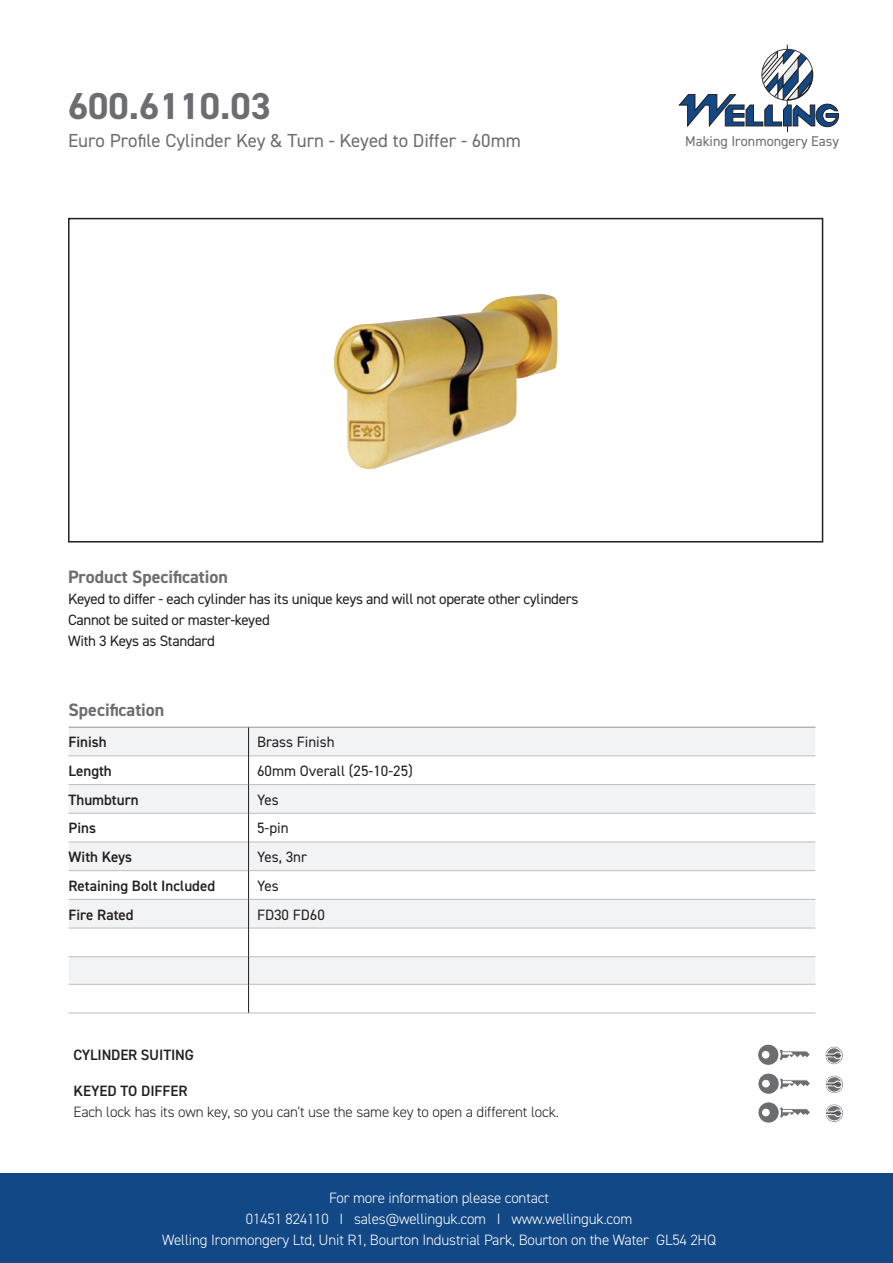
<style>
.page{position:relative;width:893px;height:1263px;background:#fff}
.page>*{position:absolute;margin:0;border:0;box-sizing:border-box;transform-origin:0 0}
.t1{font:700 37.5px "DIN2014";color:#6c6d70}
.t2{font:18.9px "DIN2014";color:#6c6d70}
.t3{font:700 18px "DIN2014";color:#6c6d70}
.t4{font:300 15px/21px "DIN2014";letter-spacing:-.01em;color:#fff;text-align:center}
.t5{font:15px/21px "DIN2014";letter-spacing:-.02em;color:#231f20}
.t6{font:600 15px "DIN2014";color:#231f20}
.t7{font:300 15px "DIN2014";letter-spacing:-.01em;color:#231f20}
.t8{font:15px "DIN2014";color:#231f20}
.t9{font:14.1px "DIN2014";color:#6c6d70}
</style>
<div class="page">
<div style="left:0;top:1174px;width:893px;height:89px;background:#124885"></div>
<svg style="left:678px;top:45px;width:161px;height:87px"></svg>
<div style="left:68px;top:218px;width:755px;height:324px;border:2px solid #231f20"></div>
<svg style="left:69px;top:728px;width:746px;height:256px;fill:#f2f3f4"></svg>
<hr style="left:69px;top:727px;width:180px;height:1px;background:#939598">
<hr style="left:249px;top:727px;width:566px;height:1px;background:#939598">
<hr style="left:69px;top:756px;width:179px;height:1px;background:#bcbdc0">
<hr style="left:249px;top:756px;width:566px;height:1px;background:#bcbdc0">
<hr style="left:69px;top:784px;width:179px;height:1px;background:#bcbdc0">
<hr style="left:249px;top:784px;width:566px;height:1px;background:#bcbdc0">
<hr style="left:69px;top:813px;width:179px;height:1px;background:#bcbdc0">
<hr style="left:249px;top:813px;width:566px;height:1px;background:#bcbdc0">
<hr style="left:69px;top:842px;width:179px;height:1px;background:#bcbdc0">
<hr style="left:249px;top:842px;width:566px;height:1px;background:#bcbdc0">
<hr style="left:69px;top:870px;width:179px;height:1px;background:#bcbdc0">
<hr style="left:249px;top:870px;width:566px;height:1px;background:#bcbdc0">
<hr style="left:69px;top:899px;width:179px;height:1px;background:#bcbdc0">
<hr style="left:249px;top:899px;width:566px;height:1px;background:#bcbdc0">
<hr style="left:69px;top:928px;width:179px;height:1px;background:#bcbdc0">
<hr style="left:249px;top:928px;width:566px;height:1px;background:#bcbdc0">
<hr style="left:69px;top:956px;width:179px;height:1px;background:#bcbdc0">
<hr style="left:249px;top:956px;width:566px;height:1px;background:#bcbdc0">
<hr style="left:69px;top:984px;width:179px;height:1px;background:#bcbdc0">
<hr style="left:249px;top:984px;width:566px;height:1px;background:#bcbdc0">
<hr style="left:69px;top:1013px;width:180px;height:1px;background:#bcbdc0">
<hr style="left:249px;top:1013px;width:566px;height:1px;background:#bcbdc0">
<svg style="left:248px;top:727px;width:1px;height:286px"></svg>
<svg style="left:758px;top:1102px;width:52px;height:21px"></svg>
<svg style="left:825px;top:1104px;width:18px;height:18px"></svg>
<div style="left:825px;top:1104px;width:19px;height:18px;border:1px solid #fff;border-radius:50%"></div>
<svg style="left:827px;top:1105px;width:15px;height:16px"></svg>
<div style="left:826px;top:1105px;width:16px;height:16px;border:1px solid #fff;border-radius:50%"></div>
<svg style="left:825px;top:1109px;width:17px;height:8px"></svg>
<svg style="left:758px;top:1073px;width:52px;height:21px"></svg>
<svg style="left:825px;top:1075px;width:18px;height:18px"></svg>
<div style="left:825px;top:1075px;width:19px;height:19px;border:1px solid #fff;border-radius:50%"></div>
<svg style="left:827px;top:1077px;width:15px;height:15px"></svg>
<div style="left:826px;top:1076px;width:16px;height:16px;border:1px solid #fff;border-radius:50%"></div>
<svg style="left:825px;top:1081px;width:17px;height:7px"></svg>
<svg style="left:758px;top:1044px;width:52px;height:21px"></svg>
<svg style="left:825px;top:1046px;width:18px;height:19px"></svg>
<div style="left:825px;top:1046px;width:18px;height:19px;border:1px solid #fff;border-radius:50%"></div>
<svg style="left:826px;top:1048px;width:16px;height:15px"></svg>
<div style="left:826px;top:1048px;width:16px;height:15px;border:1px solid #fff;border-radius:50%"></div>
<svg style="left:825px;top:1052px;width:17px;height:7px"></svg>
<img style="left:334px;top:294px;width:224px;height:175px">
<p class="t1" style="left:68px;top:81px;width:204px">600.6110.03</p>
<p class="t2" style="left:68px;top:128px;width:454px">Euro Profile Cylinder Key &amp; Turn - Keyed to Differ - 60mm</p>
<p class="t9" style="left:685px;top:132px;width:155px">Making Ironmongery Easy</p>
<p class="t3" style="left:68px;top:565px;width:161px">Product Specification</p>
<p class="t5" style="left:68px;top:588px;width:512px">Keyed to differ - each cylinder has its unique keys and will not operate other cylinders<br>Cannot be suited or master-keyed<br>With 3 Keys as Standard</p>
<p class="t3" style="left:69px;top:697px;width:97px">Specification</p>
<p class="t6" style="left:69px;top:732px;width:40px">Finish</p>
<p class="t8" style="left:257px;top:733px;width:79px">Brass Finish</p>
<p class="t6" style="left:69px;top:761px;width:45px">Length</p>
<p class="t8" style="left:257px;top:761px;width:157px">60mm Overall (25-10-25)</p>
<p class="t6" style="left:69px;top:790px;width:72px">Thumbturn</p>
<p class="t5" style="left:257px;top:789px;width:23px">Yes</p>
<p class="t6" style="left:69px;top:818px;width:29px">Pins</p>
<p class="t5" style="left:257px;top:817px;width:33px">5-pin</p>
<p class="t6" style="left:69px;top:847px;width:65px">With Keys</p>
<p class="t5" style="left:257px;top:846px;width:51px">Yes, 3nr</p>
<p class="t6" style="left:69px;top:876px;width:148px">Retaining Bolt Included</p>
<p class="t5" style="left:257px;top:875px;width:23px">Yes</p>
<p class="t6" style="left:69px;top:904px;width:67px">Fire Rated</p>
<p class="t8" style="left:257px;top:905px;width:69px">FD30 FD60</p>
<p class="t6" style="left:73px;top:1044px;width:122px">CYLINDER SUITING</p>
<p class="t6" style="left:73px;top:1081px;width:116px">KEYED TO DIFFER</p>
<p class="t7" style="left:73px;top:1103px;width:487px">Each lock has its own key, so you can't use the same key to open a different lock.</p>
<p class="t4" style="left:162px;top:1187px;width:555px">For more information please contact<br>01451 824110 I sales@wellinguk.com I www.wellinguk.com<br>Welling Ironmongery Ltd, Unit R1, Bourton Industrial Park, Bourton on the Water GL54 2HQ</p>
</div>
